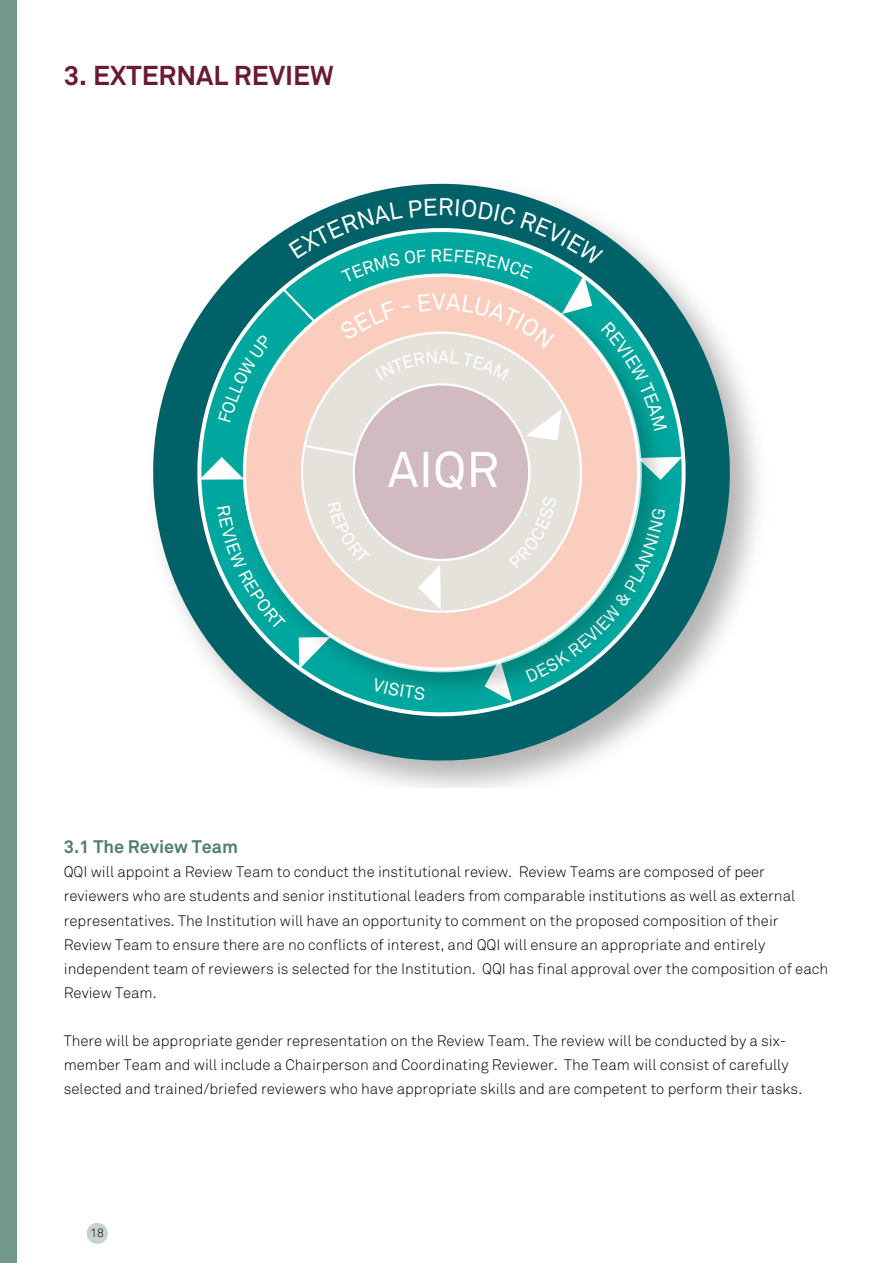
<style>
.page{position:relative;width:893px;height:1263px;background:#fff}
.page>*{position:absolute;margin:0;border:0;box-sizing:border-box;transform-origin:0 0}
.t1{font:49.5px "Akkurat";color:#fff}
.t2{font:700 27px "Akkurat";color:#6a1b31}
.t3{font:700 18px "Akkurat";color:#4f7f70}
.t4{font:300 15px/24px "Akkurat";color:#000}
.t5{font:300 12px "Akkurat";color:#000}
</style>
<div class="page">
<div style="left:87px;top:1223px;width:21px;height:21px;background:#c7d1ce;border-radius:50%"></div>
<div style="left:0;top:0;width:17px;height:1263px;background:#72988c"></div>
<svg style="left:150px;top:181px;width:586px;height:585px"></svg>
<svg style="left:194px;top:225px;width:495px;height:494px"></svg>
<svg style="left:199px;top:198px;width:483px;height:504px;background:#94b9b5"></svg>
<h2 class="t2" style="left:64px;top:59px;width:271px">3. EXTERNAL REVIEW</h2>
<h1 class="t1" style="left:388px;top:440px;width:113px">AIQR</h1>
<p class="t3" style="left:64px;top:836px;width:176px">3.1 The Review Team</p>
<p class="t4" style="left:64px;top:860px;width:766px">QQI will appoint a Review Team to conduct the institutional review. Review Teams are composed of peer reviewers who are students and senior institutional leaders from comparable institutions as well as external representatives. The Institution will have an opportunity to comment on the proposed composition of their Review Team to ensure there are no conflicts of interest, and QQI will ensure an appropriate and entirely independent team of reviewers is selected for the Institution. QQI has final approval over the composition of each Review Team.</p>
<p class="t4" style="left:64px;top:1028px;width:740px">There will be appropriate gender representation on the Review Team. The review will be conducted by a six&shy;member Team and will include a Chairperson and Coordinating Reviewer. The Team will consist of carefully selected and trained/briefed reviewers who have appropriate skills and are competent to perform their tasks.</p>
<p class="t5" style="left:90px;top:1226px;width:15px">18</p>
</div>
